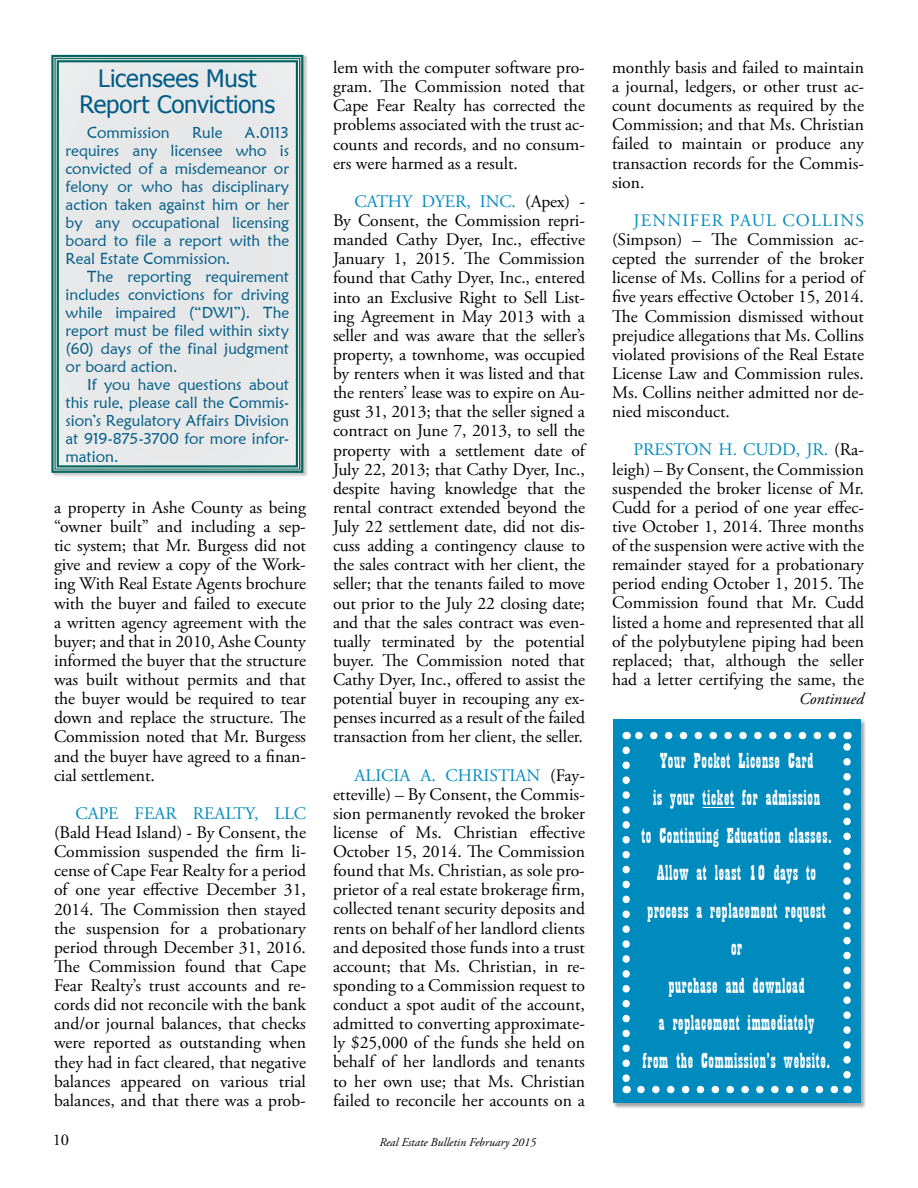
<style>
.page{position:relative;width:918px;height:1188px;background:#fff}
.page>*{position:absolute;margin:0;border:0;box-sizing:border-box;transform-origin:0 0}
.t1{font:24px/25.5px "Tahoma";letter-spacing:-.005em;color:#005c87;text-align:center}
.t2{font:22.5px/37.5px "Playbill";letter-spacing:.03em;color:#fff;text-align:center}
.t3{font:17.7px/19px "Adobe Garamond Pro";color:#000;text-align:justify}
.t4{font:17.7px "Adobe Garamond Pro";letter-spacing:.07em;color:#008bbf}
.t5{font:17.7px "Adobe Garamond Pro";color:#008bbf}
.t6{font:italic 16.5px "Adobe Garamond Pro";color:#000}
.t7{font:16.5px "Adobe Garamond Pro";color:#000}
.t8{font:15.75px/18px "Maiandra GD";letter-spacing:-.005em;color:#005c87;text-align:justify}
.t9{font:italic 12px "Adobe Garamond Pro";color:#000}
.s1{color:#008bbf}
</style>
<div class="page">
<div style="left:53px;top:55px;width:255px;height:421px;background:#000;opacity:.3"></div>
<div style="left:51px;top:54px;width:253px;height:420px;background:#e7e8e9"></div>
<div style="left:55px;top:58px;width:245px;height:412px;border:1px solid #00665e"></div>
<div style="left:57px;top:60px;width:241px;height:408px;border:2px solid #00665e"></div>
<div style="left:614px;top:720px;width:252px;height:388px;background:#000;opacity:.35"></div>
<div style="left:613px;top:719px;width:247px;height:384px;background:#008bbf"></div>
<hr style="left:703px;top:807px;width:32px;height:1px;background:#fff">
<svg style="left:641px;top:1086px;width:198px;height:7px"></svg>
<svg style="left:635px;top:732px;width:197px;height:7px"></svg>
<svg style="left:622px;top:750px;width:8px;height:343px"></svg>
<svg style="left:843px;top:732px;width:8px;height:343px"></svg>
<h1 class="t1" style="left:80px;top:65px;width:197px">Licensees Must<br>Report Convictions</h1>
<p class="t8" style="left:87px;top:123px;width:84px">Commission</p>
<p class="t8" style="left:192px;top:123px;width:32px">Rule</p>
<p class="t8" style="left:66px;top:123px;width:225px;text-indent:179px">A.0113 requires any licensee who is convicted of a misdemeanor or felony or who has disciplinary action taken against him or her by any occupational licensing board to file a report with the Real Estate Commission.</p>
<p class="t8" style="left:66px;top:267px;width:225px;text-indent:22px">The reporting requirement includes convictions for driving while impaired (“DWI”). The report must be filed within sixty (60) days of the final judgment or board action.</p>
<p class="t8" style="left:66px;top:375px;width:225px;text-indent:22px">If you have questions about this rule, please call the Commis&shy;sion’s Regulatory Affairs Division at 919-875-3700 for more infor&shy;mation.</p>
<p class="t3" style="left:54px;top:498px;width:254px">a property in Ashe County as being “owner built” and including a sep&shy;tic system; that Mr. Burgess did not give and review a copy of the Work&shy;ing With Real Estate Agents brochure with the buyer and failed to execute a written agency agreement with the buyer; and that in 2010, Ashe County informed the buyer that the structure was built without permits and that the buyer would be required to tear down and replace the structure. The Commission noted that Mr. Burgess and the buyer have agreed to a finan&shy;cial settlement.</p>
<p class="t5" style="left:76px;top:803px;width:232px">CAPE FEAR REALTY, LLC</p>
<p class="t3" style="left:54px;top:824px;width:254px">(Bald Head Island) - By Consent, the Commission suspended the firm li&shy;cense of Cape Fear Realty for a period of one year effective December 31, 2014. The Commission then stayed the suspension for a probationary period through December 31, 2016.<br>The Commission found that Cape Fear Realty’s trust accounts and re&shy;cords did not reconcile with the bank and/or journal balances, that checks were reported as outstanding when they had in fact cleared, that negative balances appeared on various trial balances, and that there was a prob-</p>
<p class="t3" style="left:333px;top:59px;width:254px">lem with the computer software pro&shy;gram. The Commission noted that Cape Fear Realty has corrected the problems associated with the trust ac&shy;counts and records, and no consum&shy;ers were harmed as a result.</p>
<p class="t3" style="left:333px;top:192px;width:254px;text-indent:22px"><span class="s1">CATHY DYER, INC.</span> (Apex) - By Consent, the Commission repri&shy;manded Cathy Dyer, Inc., effective January 1, 2015. The Commission found that Cathy Dyer, Inc., entered into an Exclusive Right to Sell List&shy;ing Agreement in May 2013 with a seller and was aware that the seller’s property, a townhome, was occupied by renters when it was listed and that the renters’ lease was to expire on Au&shy;gust 31, 2013; that the seller signed a contract on June 7, 2013, to sell the property with a settlement date of July 22, 2013; that Cathy Dyer, Inc., despite having knowledge that the rental contract extended beyond the July 22 settlement date, did not dis&shy;cuss adding a contingency clause to the sales contract with her client, the seller; that the tenants failed to move out prior to the July 22 closing date; and that the sales contract was even&shy;tually terminated by the potential buyer. The Commission noted that Cathy Dyer, Inc., offered to assist the potential buyer in recouping any ex&shy;penses incurred as a result of the failed transaction from her client, the seller.</p>
<p class="t3" style="left:333px;top:766px;width:254px;text-indent:22px"><span class="s1">ALICIA A. CHRISTIAN</span> (Fay&shy;etteville) – By Consent, the Commis&shy;sion permanently revoked the broker license of Ms. Christian effective October 15, 2014. The Commission found that Ms. Christian, as sole pro&shy;prietor of a real estate brokerage firm, collected tenant security deposits and rents on behalf of her landlord clients and deposited those funds into a trust account; that Ms. Christian, in re&shy;sponding to a Commission request to conduct a spot audit of the account, admitted to converting approximate&shy;ly $25,000 of the funds she held on behalf of her landlords and tenants to her own use; that Ms. Christian failed to reconcile her accounts on a</p>
<p class="t7" style="left:53px;top:1130px;width:18px">10</p>
<p class="t9" style="left:379px;top:1135px;width:158px">Real Estate Bulletin February 2015</p>
<p class="t3" style="left:612px;top:58px;width:254px">monthly basis and failed to maintain a journal, ledgers, or other trust ac&shy;count documents as required by the Commission; and that Ms. Christian failed to maintain or produce any transaction records for the Commis&shy;sion.</p>
<p class="t4" style="left:634px;top:210px;width:232px">JENNIFER PAUL COLLINS</p>
<p class="t3" style="left:612px;top:231px;width:254px">(Simpson) – The Commission ac&shy;cepted the surrender of the broker license of Ms. Collins for a period of five years effective October 15, 2014.<br>The Commission dismissed without prejudice allegations that Ms. Collins violated provisions of the Real Estate License Law and Commission rules.<br>Ms. Collins neither admitted nor de&shy;nied misconduct.</p>
<p class="t3" style="left:612px;top:441px;width:254px;text-indent:22px"><span class="s1">PRESTON H. CUDD, JR.</span> (Ra&shy;leigh) – By Consent, the Commission suspended the broker license of Mr.<br>Cudd for a period of one year effec&shy;tive October 1, 2014. Three months of the suspension were active with the remainder stayed for a probationary period ending October 1, 2015. The Commission found that Mr. Cudd listed a home and represented that all of the polybutylene piping had been replaced; that, although the seller had a letter certifying the same, the</p>
<p class="t6" style="left:799px;top:689px;width:66px">Continued</p>
<p class="t2" style="left:641px;top:742px;width:192px">Your Pocket License Card<br>is your ticket for admission<br>to Continuing Education classes.<br>Allow at least 10 days to process a replacement request or<br>purchase and download<br>a replacement immediately<br>from the Commission’s website.</p>
</div>
